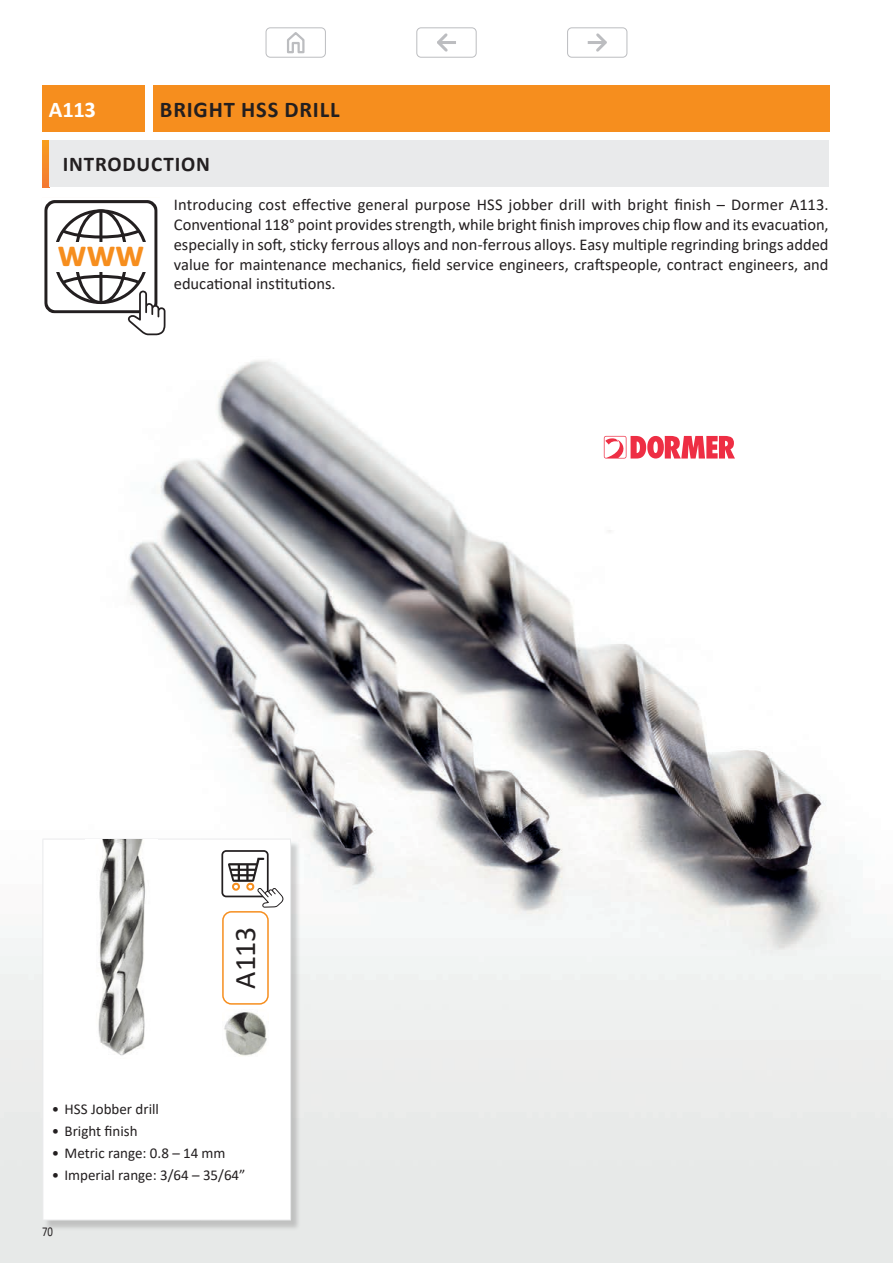
<style>
.page{position:relative;width:893px;height:1263px;background:#fff}
.page>*{position:absolute;margin:0;border:0;box-sizing:border-box;transform-origin:0 0}
.t1{font:700 40.8px "Calibri";color:#f68e1e;scale:.94 1}
.t2{font:30px "Calibri";color:#231f20}
.t3{font:700 22.5px "Calibri";letter-spacing:.04em;color:#231f20}
.t4{font:700 22.5px "Calibri";letter-spacing:-.005em;color:#fff}
.t5{font:700 21px "Calibri";letter-spacing:.04em;color:#231f20}
.t6{font:16.5px/19.8px "Calibri";color:#231f20;text-align:justify}
.t7{font:15px "Calibri";color:#231f20}
.t8{font:13.5px "Calibri";color:#231f20;scale:.8 1}
</style>
<div class="page">
<img style="left:0;top:316px;width:893px;height:947px">
<svg style="left:43px;top:140px;width:7px;height:47px"></svg>
<div style="left:50px;top:140px;width:779px;height:47px;background:#e9eaeb"></div>
<div style="left:43px;top:85px;width:102px;height:47px;background:#f68e1e"></div>
<div style="left:153px;top:85px;width:676px;height:47px;background:#f68e1e"></div>
<div style="left:44px;top:840px;width:257px;height:391px;background:#231f20;opacity:.2"></div>
<svg style="left:44px;top:840px;width:246px;height:379px"></svg>
<hr style="left:43px;top:839px;width:157px;height:1px;background:#e9eaeb">
<hr style="left:43px;top:839px;width:1px;height:70px;background:#e9eaeb">
<hr style="left:43px;top:909px;width:1px;height:98px;background:#e9eaeb">
<hr style="left:43px;top:1007px;width:1px;height:55px;background:#e9eaeb">
<svg style="left:200px;top:839px;width:21px;height:1px"></svg>
<hr style="left:221px;top:839px;width:49px;height:1px;background:#e9eaeb">
<svg style="left:270px;top:839px;width:20px;height:1px"></svg>
<hr style="left:290px;top:839px;width:1px;height:70px;background:#e9eaeb">
<hr style="left:290px;top:909px;width:1px;height:98px;background:#e9eaeb">
<hr style="left:290px;top:1007px;width:1px;height:55px;background:#e9eaeb">
<hr style="left:43px;top:1062px;width:1px;height:157px;background:#e9eaeb">
<hr style="left:290px;top:1062px;width:1px;height:157px;background:#e9eaeb">
<hr style="left:43px;top:1219px;width:157px;height:1px;background:#e9eaeb">
<svg style="left:200px;top:1219px;width:21px;height:1px"></svg>
<hr style="left:221px;top:1219px;width:49px;height:1px;background:#e9eaeb">
<svg style="left:270px;top:1219px;width:21px;height:1px"></svg>
<img style="left:86px;top:839px;width:72px;height:219px">
<img style="left:222px;top:1010px;width:47px;height:46px">
<div style="left:222px;top:911px;width:47px;height:94px;border:2px solid #f68e1e;border-radius:9px"></div>
<svg style="left:604px;top:436px;width:131px;height:22px"></svg>
<div style="left:417px;top:28px;width:59px;height:29px;border:1px solid #bcbdc0;border-radius:4px"></div>
<svg style="left:437px;top:33px;width:11px;height:19px"></svg>
<hr style="left:439px;top:41px;width:17px;height:3px;background:#bcbdc0">
<div style="left:567px;top:28px;width:60px;height:29px;border:1px solid #bcbdc0;border-radius:4px"></div>
<svg style="left:596px;top:33px;width:11px;height:19px"></svg>
<hr style="left:588px;top:41px;width:17px;height:3px;background:#bcbdc0">
<div style="left:266px;top:28px;width:60px;height:29px;border:1px solid #bcbdc0;border-radius:4px"></div>
<svg style="left:287px;top:32px;width:18px;height:22px"></svg>
<div style="left:44px;top:200px;width:114px;height:113px;border:3px solid #231f20;border-radius:10px"></div>
<div style="left:41px;top:197px;width:120px;height:119px;border:3px solid #fff"></div>
<div style="left:213px;top:842px;width:64px;height:64px;background:#fff"></div>
<svg style="left:220px;top:849px;width:63px;height:59px"></svg>
<svg style="left:53px;top:209px;width:112px;height:126px"></svg>
<h3 class="t4" style="left:49px;top:93px;width:49px">A113</h3>
<h3 class="t4" style="left:49px;top:93px;width:41px">XXX</h3>
<h3 class="t3" style="left:160px;top:93px;width:181px">BRIGHT HSS DRILL</h3>
<p class="t5" style="left:63px;top:149px;width:149px">INTRODUCTION</p>
<h1 class="t1" style="left:58px;top:224px;width:93px">www</h1>
<p class="t6" style="left:174px;top:194px;width:656px">Introducing cost effective general purpose HSS jobber drill with bright finish – Dormer A113.<br>Conventional 118° point provides strength, while bright finish improves chip flow and its evacuation, especially in soft, sticky ferrous alloys and non-ferrous alloys. Easy multiple regrinding brings added value for maintenance mechanics, field service engineers, craftspeople, contract engineers, and educational institutions.</p>
<h2 class="t2" style="left:224px;top:989px;width:64px;rotate:-90deg">A113</h2>
<p class="t7" style="left:52px;top:1098px;width:109px">• HSS Jobber drill</p>
<p class="t7" style="left:52px;top:1120px;width:87px">• Bright finish</p>
<p class="t7" style="left:52px;top:1143px;width:175px">• Metric range: 0.8 – 14 mm</p>
<p class="t7" style="left:52px;top:1165px;width:195px">• Imperial range: 3/64 – 35/64”</p>
<p class="t8" style="left:42px;top:1222px;width:15px">70</p>
</div>
